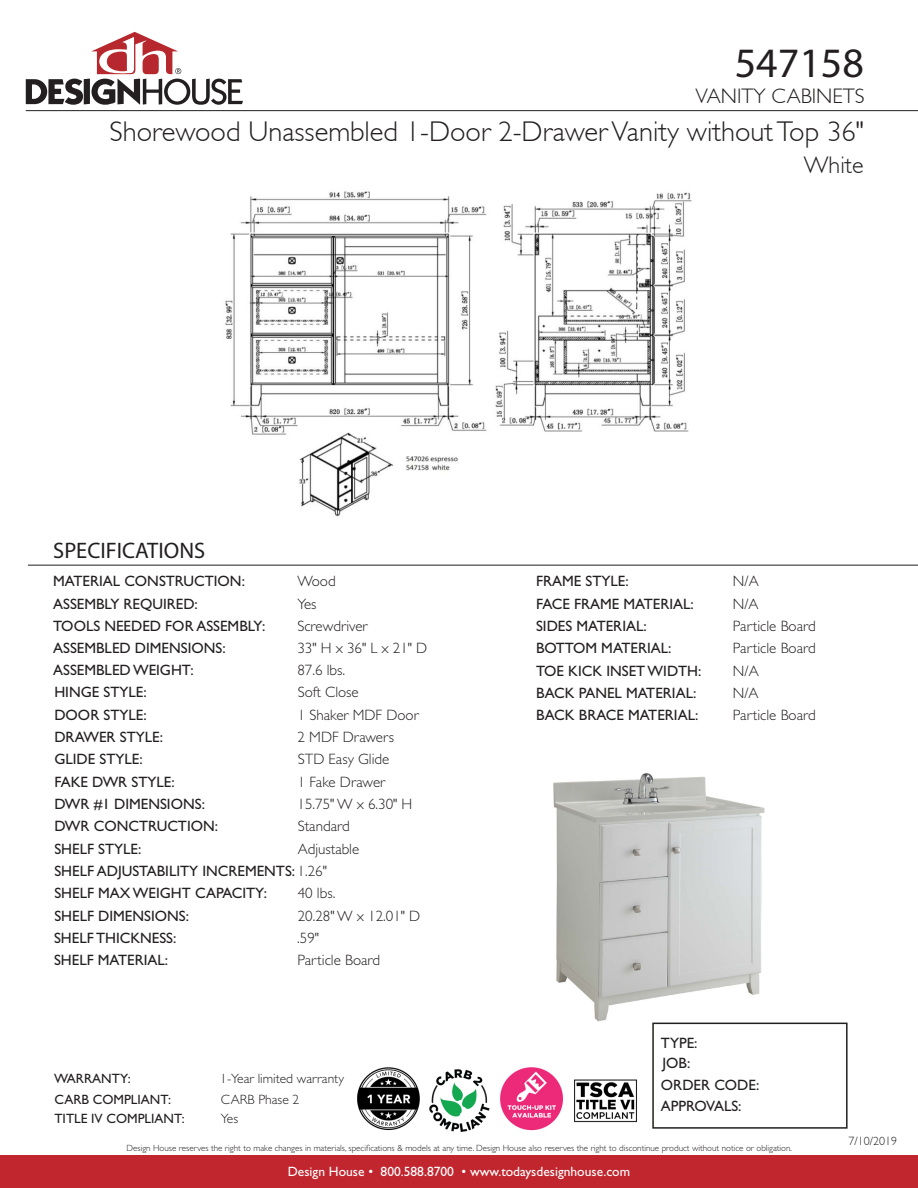
<style>
.page{position:relative;width:918px;height:1188px;background:#fff}
.page>*{position:absolute;margin:0;border:0;box-sizing:border-box;transform-origin:0 0}
.t1{font:42px "Myriad Pro";color:#231f20}
.t2{font:300 28.5px "Gill Sans";color:#231f20}
.t3{font:300 24px "Gill Sans";color:#231f20}
.t4{font:22.5px "Myriad Pro";color:#231f20}
.t5{font:300 21px "Gill Sans";color:#231f20}
.t6{font:15px "Gill Sans Std";color:#231f20}
.t7{font:300 15px "Gill Sans Std";color:#231f20}
.t8{font:13.5px "Gill Sans Std";color:#fff}
.t9{font:13.5px "Gill Sans Std";color:#231f20}
.t10{font:300 13.5px "Gill Sans Std";color:#231f20}
.t11{font:300 12px "Gill Sans";color:#231f20}
.t12{font:300 9px "Gill Sans Std";color:#231f20}
.s1{font-weight:300}
</style>
<div class="page">
<img style="left:216px;top:111px;width:483px;height:454px">
<div style="left:0;top:1156px;width:918px;height:32px;background:#c1262f"></div>
<svg style="left:26px;top:32px;width:217px;height:73px"></svg>
<img style="left:553px;top:773px;width:232px;height:250px">
<div style="left:652px;top:1023px;width:196px;height:106px;border:2px solid #231f20"></div>
<hr style="left:26px;top:110px;width:892px;height:1px;background:#231f20">
<hr style="left:28px;top:565px;width:890px;height:1px;background:#231f20">
<img style="left:357px;top:1067px;width:206px;height:65px">
<img style="left:574px;top:1079px;width:63px;height:44px">
<p class="t1" style="left:735px;top:37px;width:131px">547158</p>
<p class="t5" style="left:696px;top:84px;width:170px">VANITY CABINETS</p>
<p class="t2" style="left:109px;top:116px;width:756px">Shorewood Unassembled 1-Door 2-Drawer Vanity without Top 36"</p>
<p class="t3" style="left:804px;top:152px;width:61px">White</p>
<p class="t4" style="left:53px;top:537px;width:154px">SPECIFICATIONS</p>
<p class="t6" style="left:53px;top:572px;width:193px">MATERIAL CONSTRUCTION:</p>
<p class="t6" style="left:53px;top:595px;width:146px">ASSEMBLY REQUIRED:</p>
<p class="t6" style="left:53px;top:617px;width:214px">TOOLS NEEDED FOR ASSEMBLY:</p>
<p class="t6" style="left:53px;top:640px;width:174px">ASSEMBLED DIMENSIONS:</p>
<p class="t6" style="left:53px;top:662px;width:142px">ASSEMBLED WEIGHT:</p>
<p class="t6" style="left:54px;top:684px;width:94px">HINGE STYLE:</p>
<p class="t6" style="left:54px;top:706px;width:94px">DOOR STYLE:</p>
<p class="t6" style="left:54px;top:728px;width:110px">DRAWER STYLE:</p>
<p class="t6" style="left:54px;top:751px;width:90px">GLIDE STYLE:</p>
<p class="t7" style="left:297px;top:572px;width:40px">Wood</p>
<p class="t7" style="left:297px;top:595px;width:21px">Yes</p>
<p class="t7" style="left:297px;top:617px;width:72px">Screwdriver</p>
<p class="t7" style="left:297px;top:640px;width:131px">33" H x 36" L x 21" D</p>
<p class="t7" style="left:297px;top:662px;width:49px">87.6 lbs.</p>
<p class="t7" style="left:298px;top:684px;width:63px">Soft Close</p>
<p class="t7" style="left:298px;top:706px;width:122px">1 Shaker MDF Door</p>
<p class="t7" style="left:298px;top:729px;width:98px">2 MDF Drawers</p>
<p class="t7" style="left:298px;top:751px;width:93px">STD Easy Glide</p>
<p class="t6" style="left:54px;top:773px;width:122px">FAKE DWR STYLE:</p>
<p class="t7" style="left:298px;top:773px;width:89px">1 Fake Drawer</p>
<p class="t6" style="left:54px;top:795px;width:152px">DWR #1 DIMENSIONS:</p>
<p class="t7" style="left:298px;top:795px;width:116px">15.75" W x 6.30" H</p>
<p class="t6" style="left:54px;top:818px;width:165px">DWR CONCTRUCTION:</p>
<p class="t7" style="left:298px;top:818px;width:54px">Standard</p>
<p class="t6" style="left:54px;top:840px;width:88px">SHELF STYLE:</p>
<p class="t7" style="left:298px;top:840px;width:63px">Adjustable</p>
<p class="t6" style="left:54px;top:862px;width:274px">SHELF ADJUSTABILITY INCREMENTS: <span class="s1">1.26"</span></p>
<p class="t6" style="left:54px;top:885px;width:214px">SHELF MAX WEIGHT CAPACITY:</p>
<p class="t7" style="left:298px;top:885px;width:39px">40 lbs.</p>
<p class="t6" style="left:54px;top:907px;width:136px">SHELF DIMENSIONS:</p>
<p class="t7" style="left:298px;top:907px;width:124px">20.28" W x 12.01" D</p>
<p class="t6" style="left:54px;top:929px;width:124px">SHELF THICKNESS:</p>
<p class="t6" style="left:54px;top:951px;width:116px">SHELF MATERIAL:</p>
<p class="t7" style="left:297px;top:929px;width:23px">.59"</p>
<p class="t7" style="left:297px;top:952px;width:84px">Particle Board</p>
<p class="t9" style="left:54px;top:1071px;width:78px">WARRANTY:</p>
<p class="t9" style="left:54px;top:1091px;width:118px">CARB COMPLIANT:</p>
<p class="t10" style="left:220px;top:1071px;width:125px">1-Year limited warranty</p>
<p class="t10" style="left:221px;top:1092px;width:80px">CARB Phase 2</p>
<p class="t9" style="left:54px;top:1110px;width:132px">TITLE IV COMPLIANT:</p>
<p class="t10" style="left:221px;top:1111px;width:19px">Yes</p>
<p class="t6" style="left:536px;top:573px;width:94px">FRAME STYLE:</p>
<p class="t7" style="left:733px;top:573px;width:27px">N/A</p>
<p class="t6" style="left:536px;top:595px;width:159px">FACE FRAME MATERIAL:</p>
<p class="t6" style="left:536px;top:617px;width:112px">SIDES MATERIAL:</p>
<p class="t7" style="left:733px;top:595px;width:27px">N/A</p>
<p class="t7" style="left:733px;top:617px;width:84px">Particle Board</p>
<p class="t6" style="left:536px;top:640px;width:137px">BOTTOM MATERIAL:</p>
<p class="t7" style="left:733px;top:640px;width:84px">Particle Board</p>
<p class="t6" style="left:536px;top:662px;width:167px">TOE KICK INSET WIDTH:</p>
<p class="t7" style="left:733px;top:662px;width:27px">N/A</p>
<p class="t6" style="left:536px;top:684px;width:162px">BACK PANEL MATERIAL:</p>
<p class="t6" style="left:536px;top:706px;width:164px">BACK BRACE MATERIAL:</p>
<p class="t7" style="left:733px;top:684px;width:27px">N/A</p>
<p class="t7" style="left:733px;top:707px;width:84px">Particle Board</p>
<p class="t6" style="left:661px;top:1035px;width:38px">TYPE:</p>
<p class="t6" style="left:662px;top:1054px;width:29px">JOB:</p>
<p class="t6" style="left:661px;top:1077px;width:100px">ORDER CODE:</p>
<p class="t6" style="left:661px;top:1098px;width:82px">APPROVALS:</p>
<p class="t12" style="left:127px;top:1143px;width:667px">Design House reserves the right to make changes in materials, specifications &amp; models at any time. Design House also reserves the right to discontinue product without notice or obligation.</p>
<p class="t8" style="left:288px;top:1164px;width:344px">Design House • 800.588.8700 • www.todaysdesignhouse.com</p>
<p class="t11" style="left:848px;top:1134px;width:50px">7/10/2019</p>
</div>
